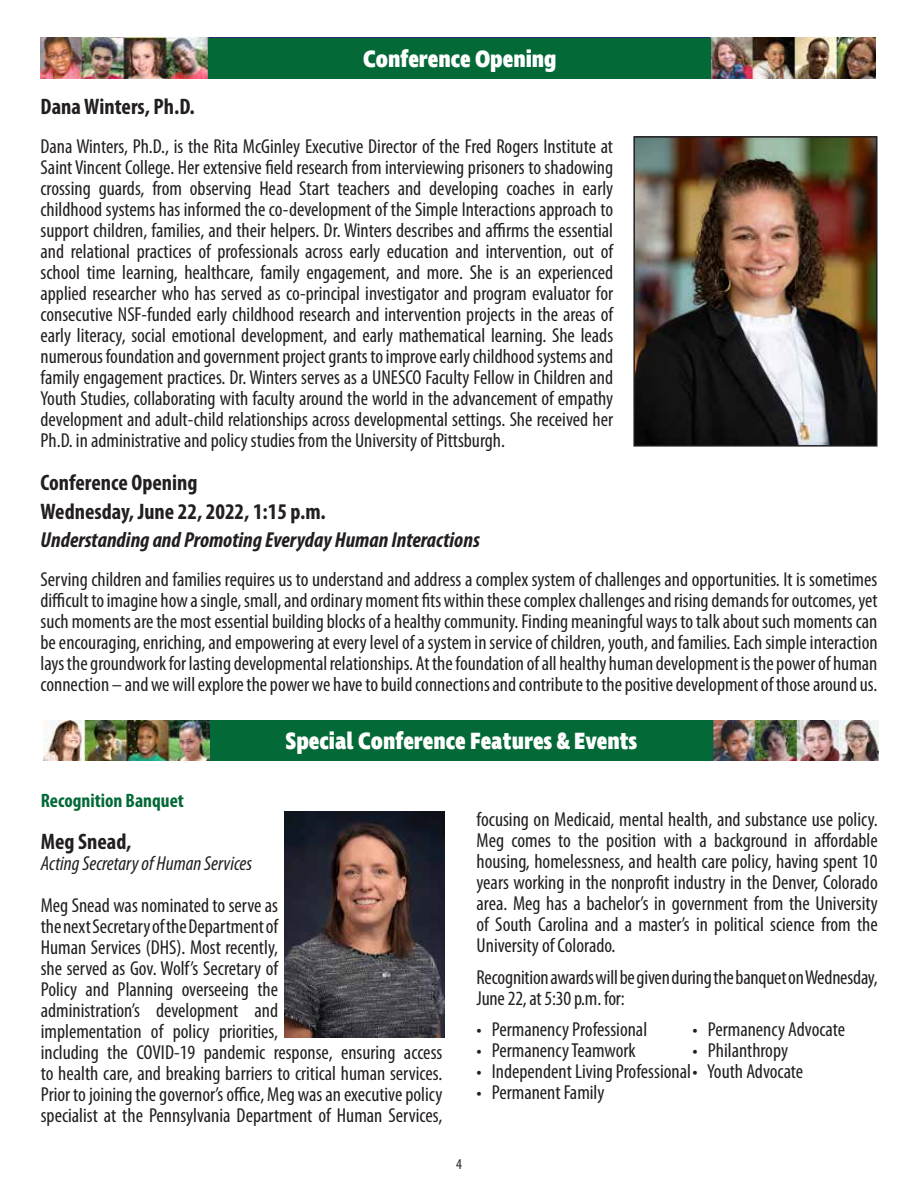
<style>
.page{position:relative;width:918px;height:1188px;background:#fff}
.page>*{position:absolute;margin:0;border:0;box-sizing:border-box;transform-origin:0 0}
.t1{font:800 24px "Ingra Cd";color:#fff}
.t2{font:700 condensed 22.5px/28.5px "Myriad Pro";color:#231f20}
.t3{font:italic 700 condensed 21.75px "Myriad Pro";color:#231f20}
.t4{font:condensed 20.25px/21px "Myriad Pro";color:#231f20;text-align:justify}
.t5{font:italic condensed 20.25px "Myriad Pro";color:#231f20}
.t6{font:700 condensed 19.5px "Myriad Pro";color:#036936}
.t7{font:condensed 15px "Myriad Pro";color:#231f20}
</style>
<div class="page">
<img style="left:636px;top:139px;width:239px;height:305px">
<div style="left:633px;top:136px;width:245px;height:311px;border:2px solid #231f20"></div>
<img style="left:285px;top:812px;width:159px;height:225px">
<img style="left:43px;top:720px;width:835px;height:41px">
<div style="left:210px;top:720px;width:503px;height:40px;background:#036936"></div>
<img style="left:41px;top:38px;width:835px;height:41px">
<div style="left:208px;top:38px;width:503px;height:41px;background:#036936"></div>
<p class="t1" style="left:363px;top:44px;width:195px">Conference Opening</p>
<p class="t2" style="left:40px;top:91px;width:156px">Dana Winters, Ph.D.</p>
<p class="t4" style="left:40px;top:135px;width:574px">Dana Winters, Ph.D., is the Rita McGinley Executive Director of the Fred Rogers Institute at Saint Vincent College. Her extensive field research from interviewing prisoners to shadowing crossing guards, from observing Head Start teachers and developing coaches in early childhood systems has informed the co-development of the Simple Interactions approach to support children, families, and their helpers. Dr. Winters describes and affirms the essential and relational practices of professionals across early education and intervention, out of school time learning, healthcare, family engagement, and more. She is an experienced applied researcher who has served as co-principal investigator and program evaluator for consecutive NSF-funded early childhood research and intervention projects in the areas of early literacy, social emotional development, and early mathematical learning. She leads numerous foundation and government project grants to improve early childhood systems and family engagement practices. Dr. Winters serves as a UNESCO Faculty Fellow in Children and Youth Studies, collaborating with faculty around the world in the advancement of empathy development and adult-child relationships across developmental settings. She received her Ph.D. in administrative and policy studies from the University of Pittsburgh.</p>
<p class="t2" style="left:40px;top:468px;width:287px">Conference Opening<br>Wednesday, June 22, 2022, 1:15 p.m.</p>
<p class="t3" style="left:40px;top:527px;width:441px">Understanding and Promoting Everyday Human Interactions</p>
<p class="t4" style="left:40px;top:569px;width:839px">Serving children and families requires us to understand and address a complex system of challenges and opportunities. It is sometimes difficult to imagine how a single, small, and ordinary moment fits within these complex challenges and rising demands for outcomes, yet such moments are the most essential building blocks of a healthy community. Finding meaningful ways to talk about such moments can be encouraging, enriching, and empowering at every level of a system in service of children, youth, and families. Each simple interaction lays the groundwork for lasting developmental relationships. At the foundation of all healthy human development is the power of human connection – and we will explore the power we have to build connections and contribute to the positive development of those around us.</p>
<p class="t1" style="left:286px;top:726px;width:353px">Special Conference Features &amp; Events</p>
<p class="t6" style="left:41px;top:789px;width:145px">Recognition Banquet</p>
<p class="t2" style="left:41px;top:827px;width:92px">Meg Snead,</p>
<p class="t5" style="left:41px;top:852px;width:213px">Acting Secretary of Human Services</p>
<p class="t4" style="left:41px;top:895px;width:403px;text-align:left">Meg Snead was nominated to serve as<br>the next Secretary of the Department of<br>Human Services (DHS). Most recently,<br>she served as Gov. Wolf’s Secretary of<br>Policy and Planning overseeing the<br>administration’s development and<br>implementation of policy priorities,<br>including the COVID-19 pandemic response, ensuring access to health care, and breaking barriers to critical human services.<br>Prior to joining the governor’s office, Meg was an executive policy specialist at the Pennsylvania Department of Human Services,</p>
<p class="t7" style="left:456px;top:1155px;width:7px">4</p>
<p class="t4" style="left:477px;top:809px;width:403px">focusing on Medicaid, mental health, and substance use policy.<br>Meg comes to the position with a background in affordable housing, homelessness, and health care policy, having spent 10 years working in the nonprofit industry in the Denver, Colorado area. Meg has a bachelor’s in government from the University of South Carolina and a master’s in political science from the University of Colorado.</p>
<p class="t4" style="left:477px;top:966px;width:403px">Recognition awards will be given during the banquet on Wednesday,<br>June 22, at 5:30 p.m. for:</p>
<p class="t4" style="left:477px;top:1019px;width:172px">• Permanency Professional</p>
<p class="t4" style="left:693px;top:1019px;width:154px">• Permanency Advocate</p>
<p class="t4" style="left:477px;top:1040px;width:161px">• Permanency Teamwork</p>
<p class="t4" style="left:693px;top:1040px;width:97px">• Philanthropy</p>
<p class="t4" style="left:477px;top:1061px;width:328px">• Independent Living Professional• Youth Advocate</p>
<p class="t4" style="left:477px;top:1082px;width:129px">• Permanent Family</p>
</div>
